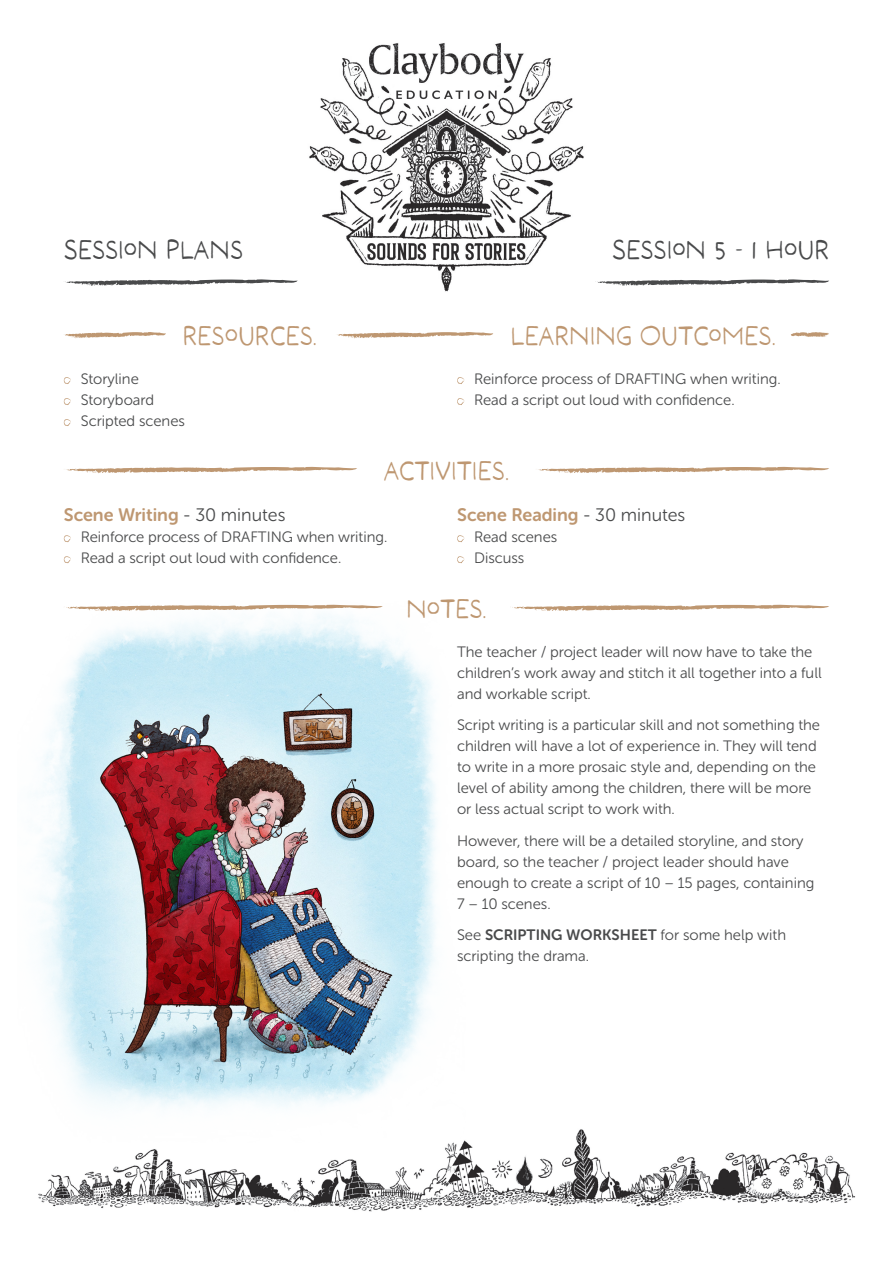
<style>
.page{position:relative;width:893px;height:1263px;background:#fff}
.page>*{position:absolute;margin:0;border:0;box-sizing:border-box;transform-origin:0 0}
.t1{font:27px "MOONBLOSSOM";color:#be9771}
.t2{font:27px "MOONBLOSSOM";color:#494a4b}
.t3{font:18px "Museo Sans Rounded 700";color:#be9771}
.t4{font:15px/21px "Museo Sans Rounded 300";color:#494a4b}
.s1{font-family:"Museo Sans Rounded 300";color:#494a4b}
.s2{font-family:"Museo Sans Rounded 700"}
</style>
<div class="page">
<img style="left:38px;top:1129px;width:818px;height:83px">
<img style="left:38px;top:615px;width:435px;height:528px">
<img style="left:309px;top:43px;width:275px;height:249px">
<svg style="left:64px;top:377px;width:7px;height:7px"></svg>
<svg style="left:64px;top:398px;width:7px;height:7px"></svg>
<svg style="left:64px;top:419px;width:7px;height:7px"></svg>
<svg style="left:457px;top:377px;width:7px;height:7px"></svg>
<svg style="left:457px;top:398px;width:7px;height:7px"></svg>
<svg style="left:64px;top:332px;width:102px;height:7px"></svg>
<svg style="left:791px;top:332px;width:38px;height:5px"></svg>
<svg style="left:65px;top:279px;width:233px;height:7px"></svg>
<svg style="left:337px;top:332px;width:156px;height:7px"></svg>
<svg style="left:595px;top:279px;width:234px;height:7px"></svg>
<svg style="left:64px;top:535px;width:7px;height:8px"></svg>
<svg style="left:64px;top:556px;width:7px;height:8px"></svg>
<svg style="left:457px;top:535px;width:7px;height:8px"></svg>
<svg style="left:457px;top:556px;width:7px;height:8px"></svg>
<svg style="left:66px;top:467px;width:291px;height:7px"></svg>
<svg style="left:66px;top:604px;width:317px;height:7px"></svg>
<svg style="left:538px;top:467px;width:291px;height:7px"></svg>
<svg style="left:512px;top:604px;width:317px;height:7px"></svg>
<p class="t2" style="left:64px;top:233px;width:181px">SESSION PLANS</p>
<p class="t2" style="left:612px;top:233px;width:218px">SESSION 5 - 1 HOUR</p>
<p class="t1" style="left:183px;top:319px;width:136px">RESOURCES.</p>
<p class="t1" style="left:510px;top:319px;width:267px">LEARNING OUTCOMES.</p>
<p class="t4" style="left:81px;top:369px;width:60px">Storyline</p>
<p class="t4" style="left:81px;top:390px;width:75px">Storyboard</p>
<p class="t4" style="left:81px;top:411px;width:106px">Scripted scenes</p>
<p class="t4" style="left:474px;top:369px;width:308px">Reinforce process of DRAFTING when writing.</p>
<p class="t4" style="left:474px;top:390px;width:262px">Read a script out loud with confidence.</p>
<p class="t1" style="left:384px;top:454px;width:127px">ACTIVITIES.</p>
<p class="t3" style="left:64px;top:505px;width:223px">Scene Writing <span class="s1">- 30 minutes</span></p>
<p class="t4" style="left:81px;top:527px;width:308px">Reinforce process of DRAFTING when writing.</p>
<p class="t4" style="left:81px;top:548px;width:262px">Read a script out loud with confidence.</p>
<p class="t3" style="left:457px;top:505px;width:230px">Scene Reading <span class="s1">- 30 minutes</span></p>
<p class="t4" style="left:474px;top:527px;width:85px">Read scenes</p>
<p class="t4" style="left:474px;top:548px;width:52px">Discuss</p>
<p class="t1" style="left:406px;top:592px;width:82px">NOTES.</p>
<p class="t4" style="left:457px;top:641px;width:366px">The teacher / project leader will now have to take the children’s work away and stitch it all together into a full and workable script.</p>
<p class="t4" style="left:457px;top:715px;width:365px">Script writing is a particular skill and not something the children will have a lot of experience in. They will tend to write in a more prosaic style and, depending on the level of ability among the children, there will be more or less actual script to work with.</p>
<p class="t4" style="left:457px;top:830px;width:359px">However, there will be a detailed storyline, and story board, so the teacher / project leader should have enough to create a script of 10 – 15 pages, containing 7 – 10 scenes.</p>
<p class="t4" style="left:457px;top:925px;width:331px">See <span class="s2">SCRIPTING WORKSHEET</span> for some help with scripting the drama.</p>
</div>
